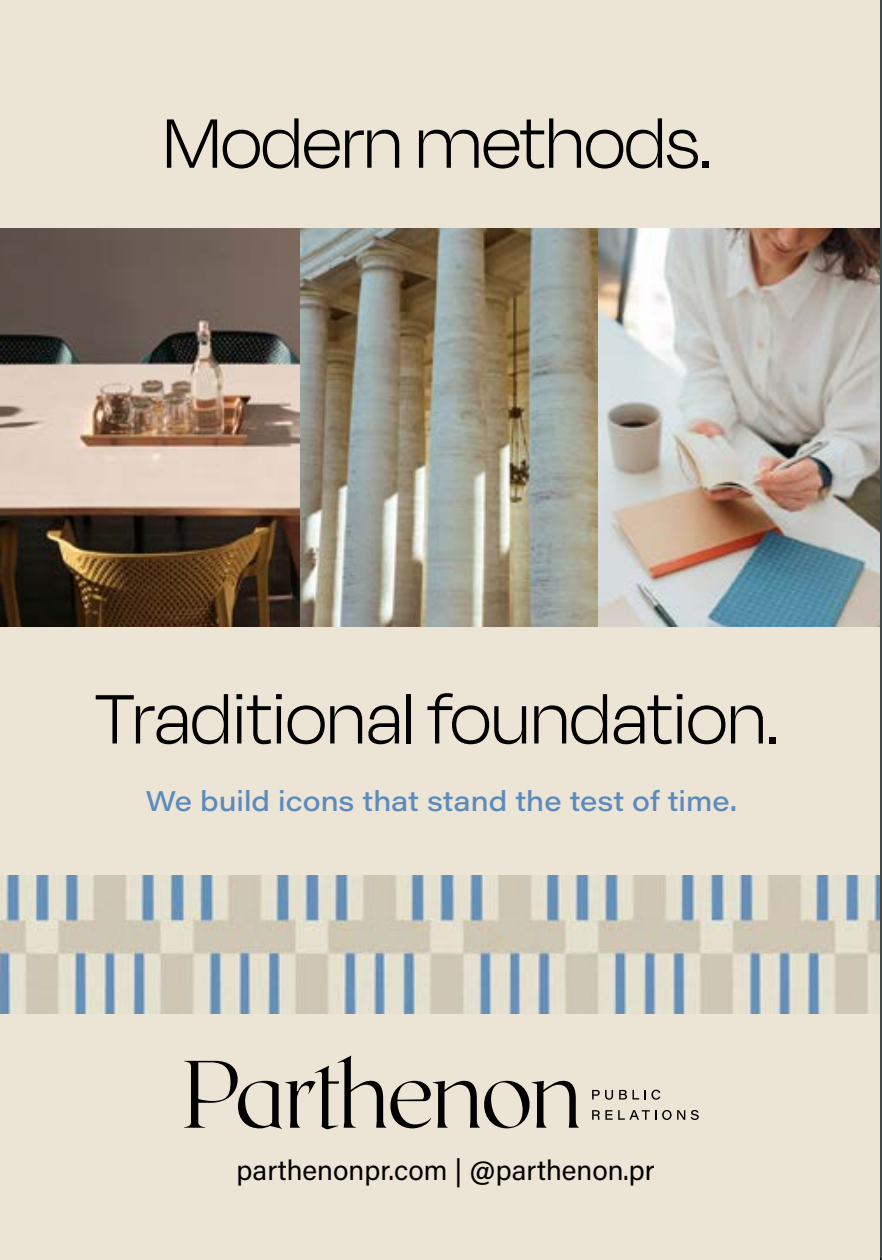
<style>
.page{position:relative;width:882px;height:1260px;background:#fff}
.page>*{position:absolute;margin:0;border:0;box-sizing:border-box;transform-origin:0 0}
.t1{font:300 80.5px "Degular Display";color:#000}
.t2{font:500 28px "Acumin Pro Wide";color:#5b8bbc}
.t3{font:28px "Acumin Pro";color:#000}
</style>
<div class="page">
<div style="left:0;top:0;width:881px;height:1260px;background:#ece4d5"></div>
<svg style="left:592px;top:1090px;width:21px;height:10px"></svg>
<svg style="left:619px;top:1090px;width:8px;height:9px"></svg>
<svg style="left:633px;top:1090px;width:27px;height:10px"></svg>
<svg style="left:592px;top:1110px;width:64px;height:10px"></svg>
<svg style="left:662px;top:1110px;width:23px;height:10px"></svg>
<svg style="left:691px;top:1110px;width:8px;height:10px"></svg>
<svg style="left:184px;top:1056px;width:395px;height:73px;background:#bcb6aa"></svg>
<img style="left:0;top:875px;width:881px;height:138px">
<img style="left:0;top:229px;width:881px;height:397px">
<hr style="left:881px;top:0;width:1px;height:1260px;background:#414746">
<p class="t1" style="left:163px;top:98px;width:551px">Modern methods.</p>
<p class="t1" style="left:95px;top:674px;width:685px">Traditional foundation.</p>
<p class="t2" style="left:146px;top:781px;width:593px">We build icons that stand the test of time.</p>
<p class="t3" style="left:237px;top:1151px;width:420px">parthenonpr.com | @parthenon.pr</p>
</div>
